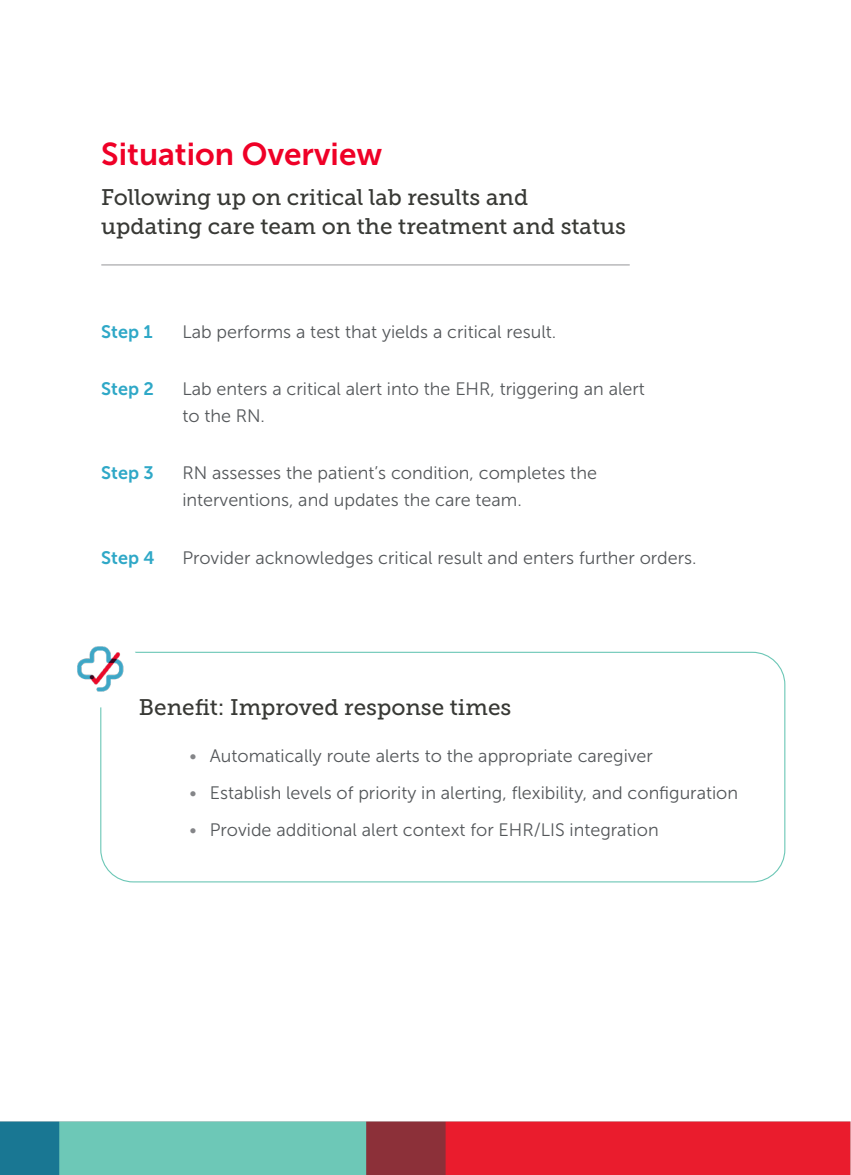
<style>
.page{position:relative;width:851px;height:1175px;background:#fff}
.page>*{position:absolute;margin:0;border:0;box-sizing:border-box;transform-origin:0 0}
.t1{font:31.5px "Museo Sans 700";color:#ef0027}
.Subhead_spacing{font:22.5px/29.2px "Museo Slab 500";color:#383935}
.body{font:22.5px "Museo Slab 500";color:#383935}
.situation_overview{font:18px/27px "Museo Sans 300";color:#54575a}
.situation_overview-2{font:18px "Museo Sans 700";color:#2fa8c7}
.s1{color:#848588}
</style>
<div class="page">
<img style="left:0;top:1121px;width:850px;height:53px">
<hr style="left:101px;top:264px;width:528px;height:1px;background:#959698">
<div style="left:100px;top:651px;width:685px;height:231px;border:1px solid #6cc7b6;border-radius:32px"></div>
<div style="left:61px;top:629px;width:78px;height:78px;background:#fff;border-radius:50%"></div>
<img style="left:77px;top:646px;width:47px;height:46px">
<p class="t1" style="left:101px;top:137px;width:282px">Situation Overview</p>
<p class="Subhead_spacing" style="left:101px;top:183px;width:526px">Following up on critical lab results and updating care team on the treatment and status</p>
<p class="situation_overview-2" style="left:101px;top:321px;width:53px">Step 1</p>
<p class="situation_overview" style="left:182px;top:318px;width:375px">Lab performs a test that yields a critical result.</p>
<p class="situation_overview-2" style="left:101px;top:379px;width:54px">Step 2</p>
<p class="situation_overview" style="left:182px;top:375px;width:464px">Lab enters a critical alert into the EHR, triggering an alert to the RN.</p>
<p class="situation_overview-2" style="left:101px;top:463px;width:54px">Step 3</p>
<p class="situation_overview" style="left:182px;top:460px;width:416px">RN assesses the patient’s condition, completes the interventions, and updates the care team.</p>
<p class="situation_overview-2" style="left:101px;top:547px;width:55px">Step 4</p>
<p class="situation_overview" style="left:182px;top:544px;width:516px">Provider acknowledges critical result and enters further orders.</p>
<p class="body" style="left:139px;top:694px;width:374px">Benefit: Improved response times</p>
<p class="situation_overview" style="left:189px;top:742px;width:465px"><span class="s1">•</span> Automatically route alerts to the appropriate caregiver</p>
<p class="situation_overview" style="left:189px;top:779px;width:550px"><span class="s1">•</span> Establish levels of priority in alerting, flexibility, and configuration</p>
<p class="situation_overview" style="left:189px;top:816px;width:470px"><span class="s1">•</span> Provide additional alert context for EHR/LIS integration</p>
</div>
